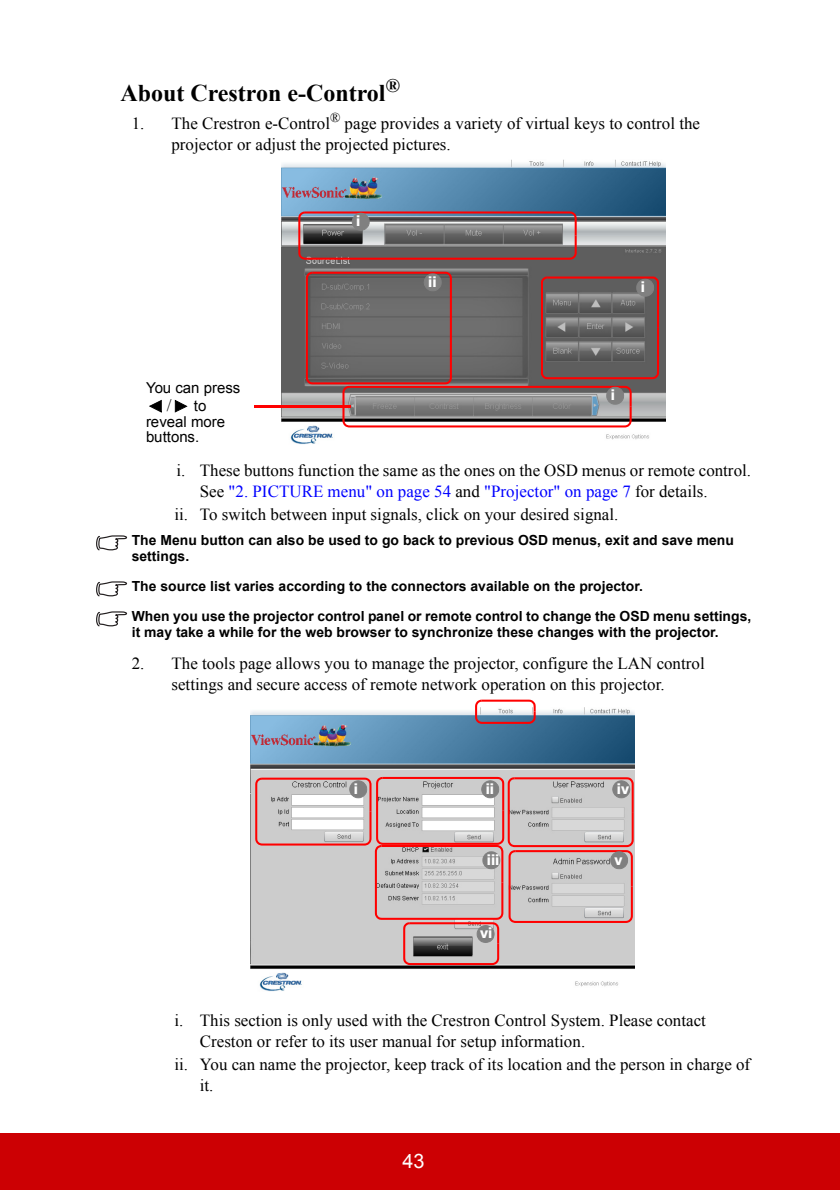
<style>
.page{position:relative;width:840px;height:1190px;background:#fff}
.page>*{position:absolute;margin:0;border:0;box-sizing:border-box;transform-origin:0 0}
.t1{font:700 24px "Times New Roman";color:#000}
.t2{font:20px "Arial";color:#fff}
.t3{font:17px/21px "Times New Roman";color:#000}
.t4{font:15px/15.4px "Arial";letter-spacing:-.005em;color:#000}
.t5{font:700 14px/16px "Arial";letter-spacing:.005em;color:#000}
.t6{font:700 14px "Tahoma";color:#fff}
.s1{color:#00f}
</style>
<div class="page">
<div style="left:0;top:1133px;width:839px;height:57px;background:#cc0003"></div>
<img style="left:282px;top:159px;width:384px;height:285px">
<svg style="left:298px;top:211px;width:279px;height:49px;background:#7f6b6e"></svg>
<svg style="left:306px;top:272px;width:353px;height:155px;background:#7a6c6c"></svg>
<hr style="left:255px;top:405px;width:95px;height:2px;background:#f00">
<svg style="left:149px;top:400px;width:13px;height:13px"></svg>
<svg style="left:175px;top:400px;width:13px;height:13px"></svg>
<svg style="left:96px;top:535px;width:31px;height:15px"></svg>
<svg style="left:96px;top:581px;width:31px;height:15px"></svg>
<svg style="left:96px;top:611px;width:31px;height:15px"></svg>
<img style="left:250px;top:707px;width:384px;height:284px">
<svg style="left:475px;top:700px;width:61px;height:24px"></svg>
<svg style="left:255px;top:777px;width:379px;height:188px;background:#ccbcbc"></svg>
<h1 class="t1" style="left:120px;top:80px;width:281px">About Crestron e-Control<sup>®</sup></h1>
<p class="t3" style="left:171px;top:113px;width:530px;text-indent:-40px">1. The Crestron e-Control<sup>®</sup> page provides a variety of virtual keys to control the projector or adjust the projected pictures.</p>
<p class="t4" style="left:146px;top:380px;width:96px">You can press</p>
<p class="t3" style="left:167px;top:395px;width:6px">/</p>
<p class="t4" style="left:146px;top:398px;width:81px;text-indent:48px">to reveal more buttons.</p>
<p class="t6" style="left:356px;top:212px;width:6px">i</p>
<p class="t6" style="left:428px;top:273px;width:10px">ii</p>
<p class="t6" style="left:641px;top:278px;width:6px">i</p>
<p class="t6" style="left:611px;top:386px;width:6px">i</p>
<p class="t3" style="left:200px;top:459px;width:553px;text-indent:-23px">i. These buttons function the same as the ones on the OSD menus or remote control.<br>See <span class="s1">"2. PICTURE menu" on page 54</span> and <span class="s1">"Projector" on page 7</span> for details.</p>
<p class="t3" style="left:174px;top:503px;width:446px">ii. To switch between input signals, click on your desired signal.</p>
<p class="t5" style="left:132px;top:532px;width:604px">The Menu button can also be used to go back to previous OSD menus, exit and save menu settings.</p>
<p class="t5" style="left:132px;top:571px;width:621px;line-height:30px">The source list varies according to the connectors available on the projector.<br>When you use the projector control panel or remote control to change the OSD menu settings,</p>
<p class="t5" style="left:132px;top:624px;width:589px">it may take a while for the web browser to synchronize these changes with the projector.</p>
<p class="t3" style="left:132px;top:652px;width:575px;text-align:center">2. The tools page allows you to manage the projector, configure the LAN control settings and secure access of remote network operation on this projector.</p>
<p class="t6" style="left:354px;top:780px;width:6px">i</p>
<p class="t6" style="left:617px;top:780px;width:14px">iv</p>
<p class="t6" style="left:486px;top:780px;width:10px">ii</p>
<p class="t6" style="left:487px;top:851px;width:14px">iii</p>
<p class="t6" style="left:480px;top:924px;width:14px">vi</p>
<p class="t6" style="left:615px;top:851px;width:10px">v</p>
<p class="t3" style="left:200px;top:1010px;width:508px;text-indent:-25px">i. This section is only used with the Crestron Control System. Please contact<br>Creston or refer to its user manual for setup information.</p>
<p class="t3" style="left:200px;top:1054px;width:552px;text-indent:-25px">ii. You can name the projector, keep track of its location and the person in charge of it.</p>
<p class="t2" style="left:402px;top:1150px;width:24px">43</p>
</div>
